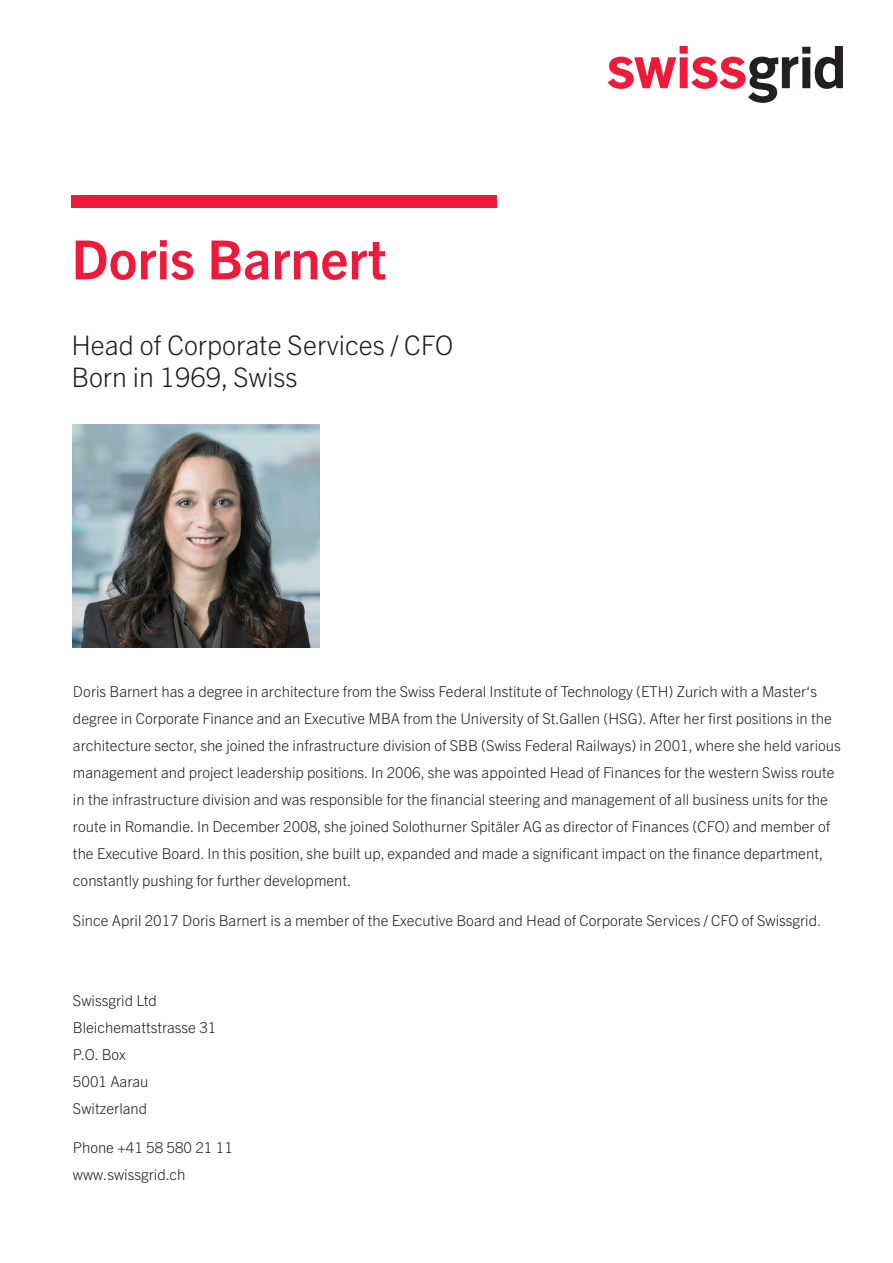
<style>
.page{position:relative;width:893px;height:1263px;background:#fff}
.page>*{position:absolute;margin:0;border:0;box-sizing:border-box;transform-origin:0 0}
.t1{font:700 54px "Trade Gothic Next LT Pro";color:#ed1a3b}
.t2{font:300 27px/32.4px "Trade Gothic Next LT Pro";color:#231f20}
.t3{font:300 15px/27px "Trade Gothic Next LT Pro";color:#231f20}
</style>
<div class="page">
<svg style="left:608px;top:47px;width:235px;height:56px"></svg>
<div style="left:71px;top:196px;width:426px;height:12px;background:#ed1a3b"></div>
<img style="left:73px;top:425px;width:247px;height:223px">
<h1 class="t1" style="left:71px;top:222px;width:317px">Doris Barnert</h1>
<h2 class="t2" style="left:71px;top:327px;width:383px">Head of Corporate Services / CFO<br>Born in 1969, Swiss</h2>
<p class="t3" style="left:73px;top:677px;width:769px">Doris Barnert has a degree in architecture from the Swiss Federal Institute of Technology (ETH) Zurich with a Master‘s degree in Corporate Finance and an Executive MBA from the University of St.Gallen (HSG). After her first positions in the architecture sector, she joined the infrastructure division of SBB (Swiss Federal Railways) in 2001, where she held various management and project leadership positions. In 2006, she was appointed Head of Finances for the western Swiss route in the infrastructure division and was responsible for the financial steering and management of all business units for the route in Romandie. In December 2008, she joined Solothurner Spitäler AG as director of Finances (CFO) and member of the Executive Board. In this position, she built up, expanded and made a significant impact on the finance department, constantly pushing for further development.</p>
<p class="t3" style="left:73px;top:906px;width:750px">Since April 2017 Doris Barnert is a member of the Executive Board and Head of Corporate Services / CFO of Swissgrid.</p>
<p class="t3" style="left:73px;top:986px;width:145px">Swissgrid Ltd<br>Bleichemattstrasse 31<br>P.O. Box<br>5001 Aarau<br>Switzerland</p>
<p class="t3" style="left:73px;top:1133px;width:161px">Phone +41 58 580 21 11 www.swissgrid.ch</p>
</div>
